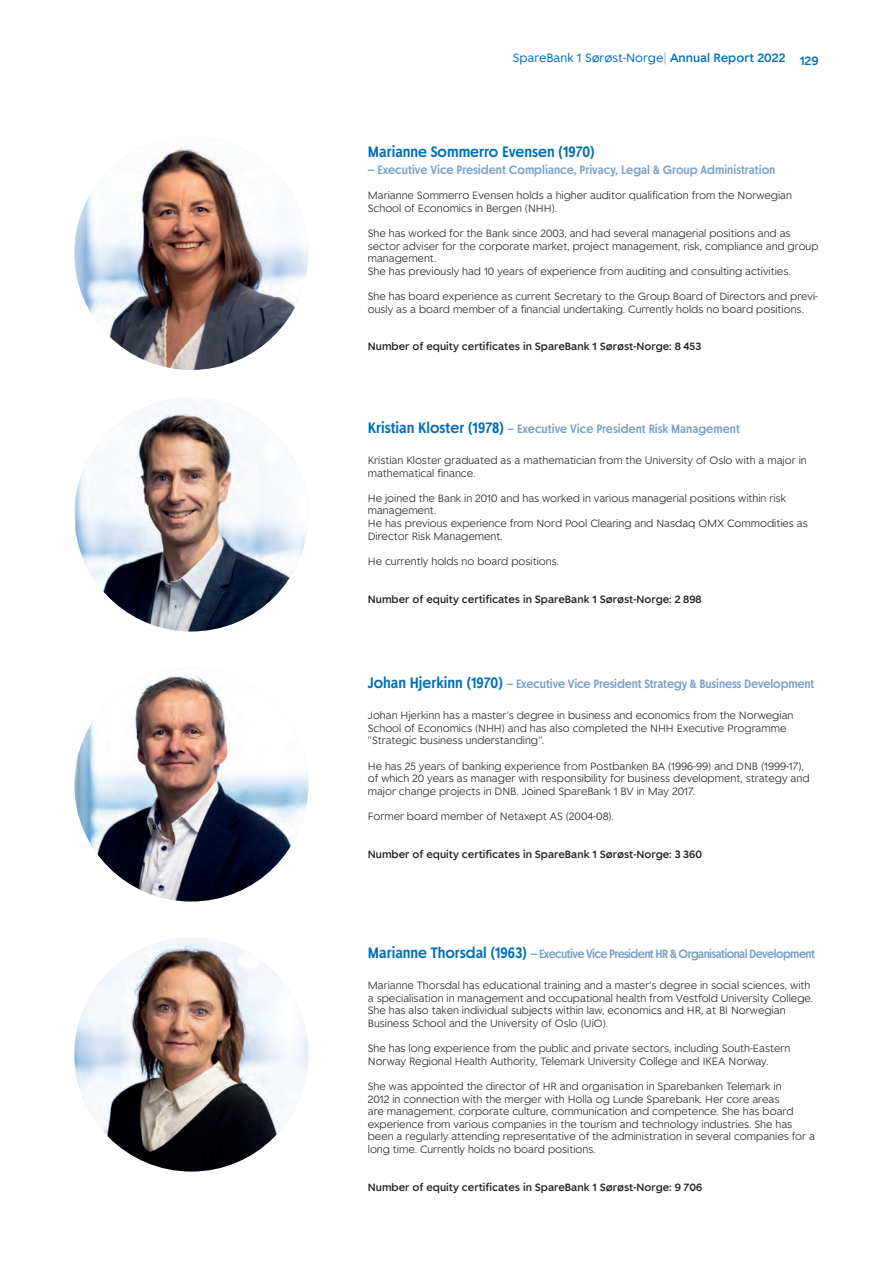
<style>
.page{position:relative;width:893px;height:1263px;background:#fff}
.page>*{position:absolute;margin:0;border:0;box-sizing:border-box;transform-origin:0 0}
.t1{font:500 15px "Spare Bank 1 Title";color:#006fb9}
.t2{font:500 12px "Spare Bank 1 Title";letter-spacing:-.01em;color:#7ca2c3}
.t3{font:500 12px "Spare Bank 1 Title";letter-spacing:-.05em;color:#7ca2c3}
.t4{font:12px "Spare Bank 1";color:#006fb9}
.t5{font:500 12px "Spare Bank 1";color:#006fb9}
.t6{font:300 10.5px/12.6px "Spare Bank 1";color:#231f20}
.t7{font:500 10.5px "Spare Bank 1";color:#231f20}
.s1{color:#7ca2c3}
.s2{font-weight:500}
.s3{font-size:15px;color:#006fb9}
</style>
<div class="page">
<img style="left:74px;top:136px;width:234px;height:234px;border-radius:117px">
<img style="left:74px;top:938px;width:234px;height:233px;border-radius:117px">
<img style="left:75px;top:398px;width:233px;height:233px">
<img style="left:74px;top:668px;width:234px;height:233px;border-radius:117px">
<p class="t4" style="left:513px;top:50px;width:274px">SpareBank 1 Sørøst-Norge<span class="s1">|</span> <span class="s2">Annual Report 2022</span></p>
<p class="t5" style="left:800px;top:52px;width:20px">129</p>
<h1 class="t1" style="left:368px;top:142px;width:229px">Marianne Sommerro Evensen (1970)</h1>
<p class="t2" style="left:368px;top:161px;width:409px">– Executive Vice President Compliance, Privacy, Legal &amp; Group Administration</p>
<p class="t6" style="left:368px;top:189px;width:426px">Marianne Sommerro Evensen holds a higher auditor qualification from the Norwegian<br>School of Economics in Bergen (NHH).</p>
<p class="t6" style="left:368px;top:227px;width:452px">She has worked for the Bank since 2003, and had several managerial positions and as sector adviser for the corporate market, project management, risk, compliance and group management.<br>She has previously had 10 years of experience from auditing and consulting activities.</p>
<p class="t6" style="left:368px;top:290px;width:452px">She has board experience as current Secretary to the Group Board of Directors and previ&shy;ously as a board member of a financial undertaking. Currently holds no board positions.</p>
<p class="t7" style="left:368px;top:340px;width:335px">Number of equity certificates in SpareBank 1 Sørøst-Norge: 8 453</p>
<p class="t2" style="left:368px;top:421px;width:374px"><span class="s3">Kristian Kloster (1978)</span> – Executive Vice President Risk Management</p>
<p class="t6" style="left:368px;top:454px;width:440px">Kristian Kloster graduated as a mathematician from the University of Oslo with a major in mathematical finance.</p>
<p class="t6" style="left:368px;top:491px;width:442px">He joined the Bank in 2010 and has worked in various managerial positions within risk management.<br>He has previous experience from Nord Pool Clearing and Nasdaq OMX Commodities as Director Risk Management.</p>
<p class="t6" style="left:368px;top:554px;width:193px">He currently holds no board positions.</p>
<p class="t7" style="left:368px;top:592px;width:335px">Number of equity certificates in SpareBank 1 Sørøst-Norge: 2 898</p>
<p class="t2" style="left:368px;top:676px;width:448px"><span class="s3">Johan Hjerkinn (1970)</span> – Executive Vice President Strategy &amp; Business Development</p>
<p class="t6" style="left:368px;top:709px;width:427px">Johan Hjerkinn has a master’s degree in business and economics from the Norwegian<br>School of Economics (NHH) and has also completed the NHH Executive Programme “Strategic business understanding”.</p>
<p class="t6" style="left:368px;top:759px;width:443px">He has 25 years of banking experience from Postbanken BA (1996-99) and DNB (1999-17), of which 20 years as manager with responsibility for business development, strategy and major change projects in DNB. Joined SpareBank 1 BV in May 2017.</p>
<p class="t6" style="left:368px;top:809px;width:248px">Former board member of Netaxept AS (2004-08).</p>
<p class="t7" style="left:368px;top:847px;width:336px">Number of equity certificates in SpareBank 1 Sørøst-Norge: 3 360</p>
<p class="t3" style="left:368px;top:946px;width:449px"><span class="s3">Marianne Thorsdal (1963)</span> – Executive Vice President HR &amp; Organisational Development</p>
<p class="t6" style="left:368px;top:979px;width:447px">Marianne Thorsdal has educational training and a master’s degree in social sciences, with a specialisation in management and occupational health from Vestfold University College.<br>She has also taken individual subjects within law, economics and HR, at BI Norwegian Business School and the University of Oslo (UiO).</p>
<p class="t6" style="left:368px;top:1042px;width:424px">She has long experience from the public and private sectors, including South-Eastern<br>Norway Regional Health Authority, Telemark University College and IKEA Norway.</p>
<p class="t6" style="left:368px;top:1079px;width:449px">She was appointed the director of HR and organisation in Sparebanken Telemark in<br>2012 in connection with the merger with Holla og Lunde Sparebank. Her core areas<br>are management, corporate culture, communication and competence. She has board experience from various companies in the tourism and technology industries. She has been a regularly attending representative of the administration in several companies for a long time. Currently holds no board positions.</p>
<p class="t7" style="left:368px;top:1180px;width:336px">Number of equity certificates in SpareBank 1 Sørøst-Norge: 9 706</p>
</div>
